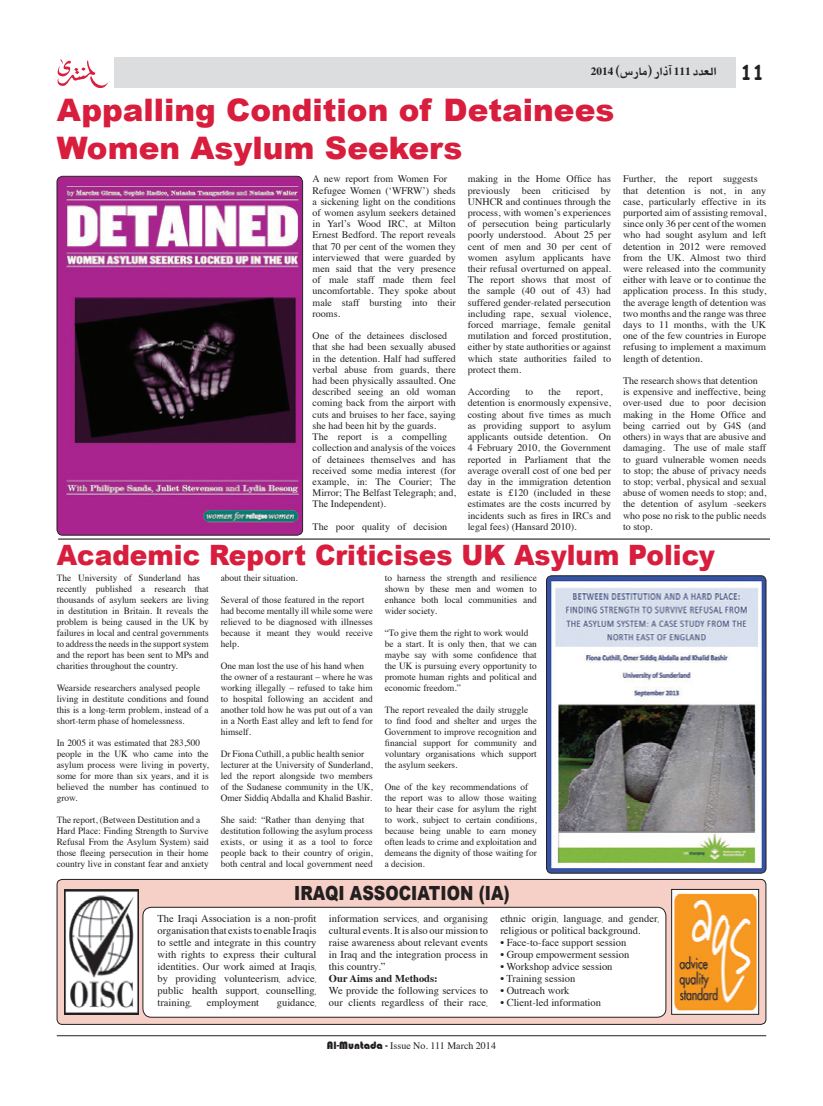
<style>
.page{position:relative;width:823px;height:1106px;background:#fff}
.page>*{position:absolute;margin:0;border:0;box-sizing:border-box;transform-origin:0 0}
.t1{font:900 31px/37.2px "Arial";color:#d81d3d}
.t2{font:900 28px "Arial";color:#d81d3d;scale:.94 1}
.t3{font:700 20px "Comic Sans MS";color:#231f20}
.t4{font:900 19.5px "Arial";color:#231f20;scale:.82 1}
.t5{font:700 14px "Tiqani";color:#231f20}
.t6{font:10.5px/12px "Times";color:#231f20;text-align:justify}
.t7{font:700 10.5px "Times";color:#231f20}
.t8{font:10px/11.2px "Times";color:#231f20}
.t9{font:9.5px/11px "Times";color:#231f20}
.s1{font-family:"Win Soft Pro";font-weight:500}
.s2{font-family:"Bauhaus 93";font-size:11px}
.s3{font-family:"Bauhaus 93"}
</style>
<div class="page">
<hr style="left:57px;top:1035px;width:708px;height:1px;background:#231f20">
<div style="left:114px;top:57px;width:621px;height:30px;background:#dcdddf"></div>
<svg style="left:57px;top:59px;width:51px;height:29px"></svg>
<img style="left:546px;top:576px;width:219px;height:297px;border-radius:5px">
<div style="left:546px;top:575px;width:219px;height:298px;border:1px solid #231f20;border-radius:5px"></div>
<div style="left:57px;top:879px;width:708px;height:145px;background:#f6d0c7;border-radius:5px"></div>
<div style="left:57px;top:879px;width:708px;height:145px;border:1px solid #231f20;border-radius:5px"></div>
<div style="left:143px;top:907px;width:522px;height:110px;background:#fff;border-radius:9px"></div>
<div style="left:143px;top:907px;width:522px;height:110px;border:1px solid #231f20;border-radius:9px"></div>
<img style="left:65px;top:889px;width:73px;height:125px">
<img style="left:673px;top:891px;width:83px;height:121px">
<div style="left:671px;top:889px;width:87px;height:125px;border:1px solid #231f20"></div>
<img style="left:57px;top:176px;width:245px;height:358px;border-radius:6px">
<div style="left:57px;top:176px;width:246px;height:359px;border:1px solid #231f20;border-radius:6px"></div>
<hr style="left:58px;top:538px;width:711px;height:1px;background:#040503">
<h3 class="t5" style="left:590px;top:62px;width:127px">2 0 1 4 س) آذار(مار 1 1 1 ا لعدد</h3>
<h1 class="t1" style="left:57px;top:91px;width:558px">Appalling Condition of Detainees<br>Women Asylum Seekers</h1>
<h3 class="t3" style="left:740px;top:58px;width:26px">11</h3>
<p class="t8" style="left:312px;top:174px;width:145px">A new report from Women For<br>Refugee Women (‘WFRW’) sheds a sickening light on the conditions of women asylum seekers detained in Yarl’s Wood IRC, at Milton<br>Ernest Bedford. The report reveals that 70 per cent of the women they interviewed that were guarded by men said that the very presence of male staff made them feel uncomfortable. They spoke about male staff bursting into their rooms.</p>
<p class="t8" style="left:312px;top:331px;width:145px">One of the detainees disclosed that she had been sexually abused in the detention. Half had suffered verbal abuse from guards, there had been physically assaulted. One described seeing an old woman coming back from the airport with cuts and bruises to her face, saying she had been hit by the guards.<br>The report is a compelling collection and analysis of the voices of detainees themselves and has received some media interest (for example, in: The Courier; The<br>Mirror; The Belfast Telegraph; and,<br>The Independent).</p>
<p class="t8" style="left:312px;top:521px;width:136px">The poor quality of decision</p>
<p class="t8" style="left:467px;top:174px;width:145px;text-align:justify">making in the Home Office has previously been criticised by UNHCR and continues through the process, with women’s experiences of persecution being particularly poorly understood. About 25 per cent of men and 30 per cent of women asylum applicants have their refusal overturned on appeal.<br>The report shows that most of the sample (40 out of 43) had suffered gender-related persecution including rape, sexual violence, forced marriage, female genital mutilation and forced prostitution, either by state authorities or against which state authorities failed to protect them.</p>
<p class="t8" style="left:467px;top:387px;width:44px">According</p>
<p class="t8" style="left:525px;top:387px;width:9px">to</p>
<p class="t8" style="left:548px;top:387px;width:14px">the</p>
<p class="t8" style="left:467px;top:387px;width:145px;text-indent:108px">report, detention is enormously expensive, costing about five times as much as providing support to asylum applicants outside detention. On<br>4 February 2010, the Government reported in Parliament that the average overall cost of one bed per day in the immigration detention estate is £120 (included in these estimates are the costs incurred by incidents such as fires in IRCs and legal fees) (Hansard 2010).</p>
<p class="t8" style="left:622px;top:174px;width:145px">Further, the report suggests that detention is not, in any case, particularly effective in its purported aim of assisting removal, since only 36 per cent of the women who had sought asylum and left detention in 2012 were removed from the UK. Almost two third were released into the community either with leave or to continue the application process. In this study, the average length of detention was two months and the range was three days to 11 months, with the UK one of the few countries in Europe refusing to implement a maximum length of detention.</p>
<p class="t8" style="left:622px;top:376px;width:145px">The research shows that detention is expensive and ineffective, being over-used due to poor decision making in the Home Office and being carried out by G4S (and others) in ways that are abusive and damaging. The use of male staff to guard vulnerable women needs to stop; the abuse of privacy needs to stop; verbal, physical and sexual abuse of women needs to stop; and, the detention of asylum -seekers who pose no risk to the public needs to stop.</p>
<h2 class="t2" style="left:57px;top:533px;width:701px">Academic Report Criticises UK Asylum Policy</h2>
<p class="t9" style="left:57px;top:573px;width:153px">The University of Sunderland has recently published a research that thousands of asylum seekers are living in destitution in Britain. It reveals the problem is being caused in the UK by failures in local and central governments to address the needs in the support system and the report has been sent to MPs and charities throughout the country.</p>
<p class="t9" style="left:57px;top:683px;width:153px">Wearside researchers analysed people living in destitute conditions and found this is a long-term problem, instead of a short-term phase of homelessness.</p>
<p class="t9" style="left:57px;top:738px;width:153px">In 2005 it was estimated that 283,500 people in the UK who came into the asylum process were living in poverty, some for more than six years, and it is believed the number has continued to grow.</p>
<p class="t9" style="left:57px;top:815px;width:153px">The report, (Between Destitution and a Hard Place: Finding Strength to Survive Refusal From the Asylum System) said those fleeing persecution in their home country live in constant fear and anxiety</p>
<p class="t9" style="left:221px;top:573px;width:78px">about their situation.</p>
<p class="t9" style="left:221px;top:595px;width:153px">Several of those featured in the report had become mentally ill while some were relieved to be diagnosed with illnesses because it meant they would receive help.</p>
<p class="t9" style="left:221px;top:661px;width:153px">One man lost the use of his hand when the owner of a restaurant – where he was working illegally – refused to take him to hospital following an accident and another told how he was put out of a van in a North East alley and left to fend for himself.</p>
<p class="t9" style="left:221px;top:749px;width:153px">Dr Fiona Cuthill, a public health senior lecturer at the University of Sunderland, led the report alongside two members of the Sudanese community in the UK, Omer Siddiq Abdalla and Khalid Bashir.</p>
<p class="t9" style="left:221px;top:815px;width:153px">She said: “Rather than denying that destitution following the asylum process exists, or using it as a tool to force people back to their country of origin, both central and local government need</p>
<p class="t9" style="left:384px;top:573px;width:153px;text-align:justify">to harness the strength and resilience shown by these men and women to enhance both local communities and wider society.</p>
<p class="t9" style="left:384px;top:628px;width:153px">“To give them the right to work would be a start. It is only then, that we can maybe say with some confidence that the UK is pursuing every opportunity to promote human rights and political and economic freedom.”</p>
<p class="t9" style="left:384px;top:705px;width:153px">The report revealed the daily struggle to find food and shelter and urges the Government to improve recognition and financial support for community and voluntary organisations which support the asylum seekers.</p>
<p class="t9" style="left:384px;top:782px;width:153px">One of the key recommendations of the report was to allow those waiting to hear their case for asylum the right to work, subject to certain conditions, because being unable to earn money often leads to crime and exploitation and demeans the dignity of those waiting for a decision.</p>
<h3 class="t4" style="left:294px;top:878px;width:264px">IRAQI ASSOCIATION (IA)</h3>
<p class="t6" style="left:157px;top:913px;width:160px">The Iraqi Association is a non-profit organisation that exists to enable Iraqis to settle and integrate in this country with rights to express their cultural identities. Our work aimed at Iraqis<span class="s1">، </span>by providing volunteerism<span class="s1">،</span> advice<span class="s1">، </span>public health support<span class="s1">،</span> counselling<span class="s1">، </span>training<span class="s1">،</span></p>
<p class="t6" style="left:500px;top:913px;width:160px">ethnic origin<span class="s1">،</span> language<span class="s1">،</span> and gender<span class="s1">، </span>religious or political background.</p>
<p class="t6" style="left:500px;top:937px;width:127px">• Face-to-face support session</p>
<p class="t6" style="left:500px;top:949px;width:130px">• Group empowerment session</p>
<p class="t6" style="left:500px;top:961px;width:114px">• Workshop advice session</p>
<p class="t6" style="left:500px;top:973px;width:76px">• Training session</p>
<p class="t6" style="left:500px;top:985px;width:70px">• Outreach work</p>
<p class="t6" style="left:500px;top:997px;width:102px">• Client-led information</p>
<p class="t6" style="left:329px;top:913px;width:160px">information services<span class="s1">،</span> and organising cultural events. It is also our mission to raise awareness about relevant events in Iraq and the integration process in this country.”</p>
<p class="t7" style="left:329px;top:973px;width:110px">Our Aims and Methods:</p>
<p class="t6" style="left:329px;top:985px;width:160px">We provide the following services to our clients regardless of their race<span class="s1">،</span></p>
<p class="t6" style="left:206px;top:997px;width:54px">employment</p>
<p class="t6" style="left:277px;top:997px;width:41px">guidance<span class="s1">،</span></p>
<p class="t8" style="left:327px;top:1040px;width:170px"><span class="s2">Al-Muntada</span> <span class="s3">-</span> Issue No. 111 March 2014</p>
</div>
